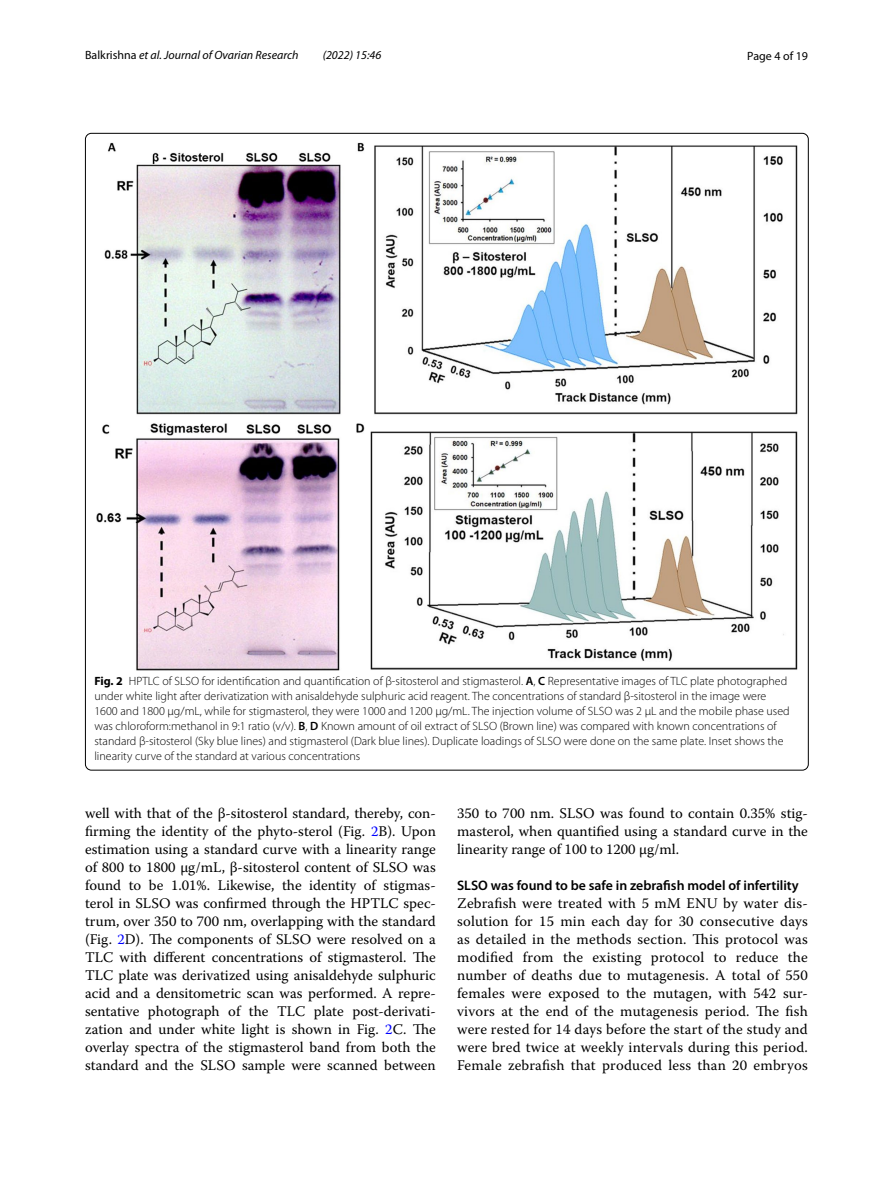
<style>
.page{position:relative;width:893px;height:1187px;background:#fff}
.page>*{position:absolute;margin:0;border:0;box-sizing:border-box;transform-origin:0 0}
.t1{font:14.7px/18px "Warnock Pro";color:#000;text-align:justify}
.t2{font:600 13.8px "Myriad Pro";color:#000}
.t3{font:300 12px/15px "Myriad Pro";color:#000}
.t4{font:italic 12px "Myriad Pro";color:#000}
.t5{font:12px "Myriad Pro";color:#000}
.s1{font-style:normal}
.s2{font-weight:700}
.s3{font-weight:600}
.s4{color:#00f}
</style>
<div class="page">
<img style="left:97px;top:142px;width:700px;height:528px">
<p class="t4" style="left:85px;top:48px;width:215px"><span class="s1">Balkrishna</span> et al. Journal of Ovarian Research</p>
<p class="t4" style="left:323px;top:48px;width:60px">(2022) 15:46</p>
<p class="t5" style="left:747px;top:48px;width:62px">Page 4 of 19</p>
<p class="t3" style="left:94px;top:674px;width:697px"><span class="s2">Fig. 2</span> HPTLC of SLSO for identification and quantification of β-sitosterol and stigmasterol. <span class="s3">A</span>, <span class="s3">C</span> Representative images of TLC plate photographed under white light after derivatization with anisaldehyde sulphuric acid reagent. The concentrations of standard β-sitosterol in the image were 1600 and 1800 µg/mL, while for stigmasterol, they were 1000 and 1200 µg/mL. The injection volume of SLSO was 2 µL and the mobile phase used was chloroform:methanol in 9:1 ratio (v/v). <span class="s3">B</span>, <span class="s3">D</span> Known amount of oil extract of SLSO (Brown line) was compared with known concentrations of standard β-sitosterol (Sky blue lines) and stigmasterol (Dark blue lines). Duplicate loadings of SLSO were done on the same plate. Inset shows the linearity curve of the standard at various concentrations</p>
<p class="t1" style="left:85px;top:804px;width:352px">well with that of the β-sitosterol standard, thereby, con&shy;firming the identity of the phyto-sterol (Fig. <span class="s4">2</span>B). Upon estimation using a standard curve with a linearity range of 800 to 1800 µg/mL, β-sitosterol content of SLSO was found to be 1.01%. Likewise, the identity of stigmas&shy;terol in SLSO was confirmed through the HPTLC spec&shy;trum, over 350 to 700 nm, overlapping with the standard (Fig. <span class="s4">2</span>D). The components of SLSO were resolved on a TLC with different concentrations of stigmasterol. The TLC plate was derivatized using anisaldehyde sulphuric acid and a densitometric scan was performed. A repre&shy;sentative photograph of the TLC plate post-derivati&shy;zation and under white light is shown in Fig. <span class="s4">2</span>C. The overlay spectra of the stigmasterol band from both the standard and the SLSO sample were scanned between</p>
<p class="t1" style="left:457px;top:804px;width:352px">350 to 700 nm. SLSO was found to contain 0.35% stig&shy;masterol, when quantified using a standard curve in the linearity range of 100 to 1200 µg/ml.</p>
<p class="t2" style="left:457px;top:876px;width:343px">SLSO was found to be safe in zebrafish model of infertility</p>
<p class="t1" style="left:457px;top:894px;width:352px">Zebrafish were treated with 5 mM ENU by water dis&shy;solution for 15 min each day for 30 consecutive days as detailed in the methods section. This protocol was modified from the existing protocol to reduce the number of deaths due to mutagenesis. A total of 550 females were exposed to the mutagen, with 542 sur&shy;vivors at the end of the mutagenesis period. The fish were rested for 14 days before the start of the study and were bred twice at weekly intervals during this period.<br>Female zebrafish that produced less than 20 embryos</p>
</div>
